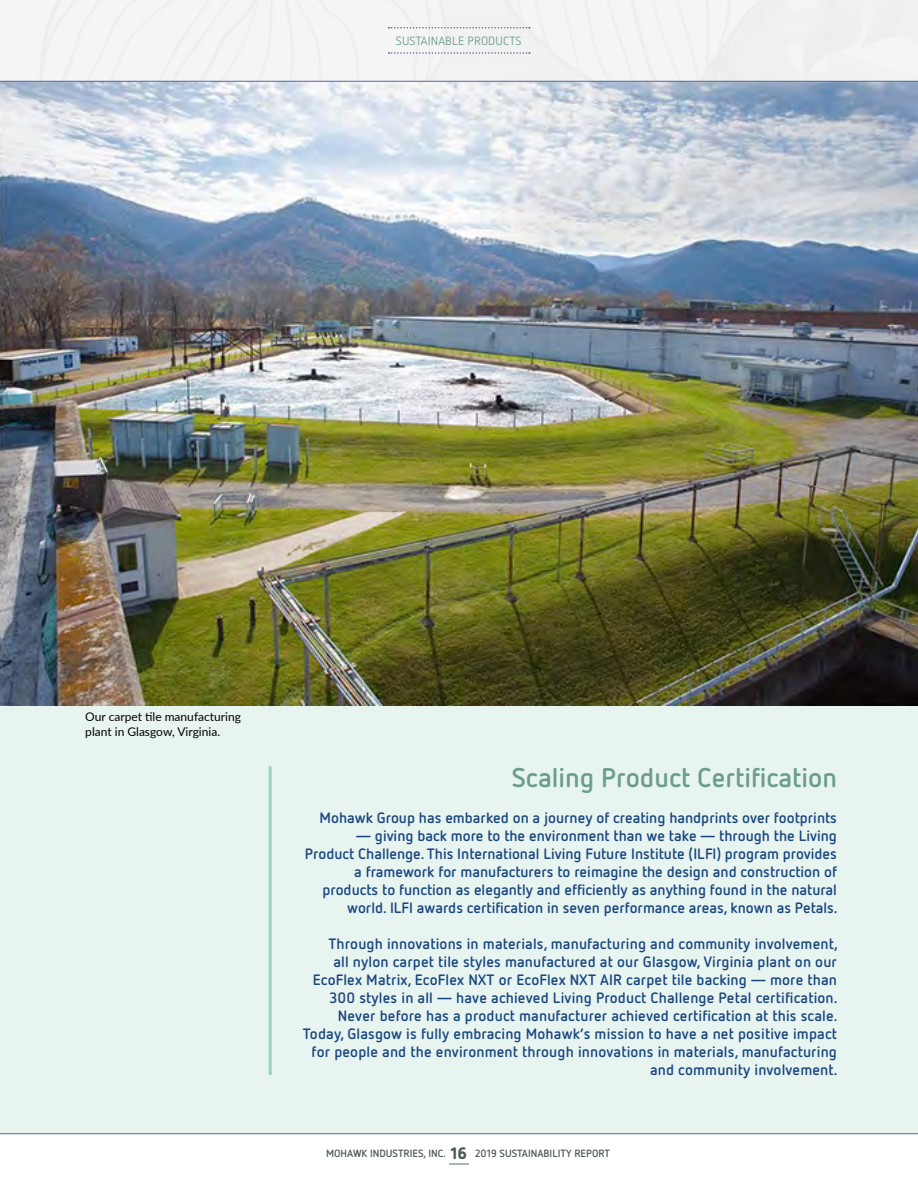
<style>
.page{position:relative;width:918px;height:1188px;background:#fff}
.page>*{position:absolute;margin:0;border:0;box-sizing:border-box;transform-origin:0 0}
.Call_Outs_Headers{font:700 27px "Netto OT";color:#6b9d8c}
.t1{font:900 16.5px "Netto OT";color:#4d5858}
.sidebar_copy{font:700 15px/18px "Netto OT";letter-spacing:.01em;color:#184680;text-align:right}
.subhead{font:12px/14.4px "Lato";color:#000}
.t2{font:12px "Netto OT";letter-spacing:.01em;color:#6b9d8c}
.t3{font:700 10.5px "Netto OT";color:#4d5858}
</style>
<div class="page">
<div style="left:0;top:705px;width:918px;height:429px;background:#e8f4ef"></div>
<div style="left:0;top:0;width:918px;height:394px;background:#f5f5f4"></div>
<img style="left:0;top:82px;width:918px;height:623px">
<hr style="left:269px;top:766px;width:3px;height:309px;background:#96d3be">
<hr style="left:0;top:81px;width:918px;height:1px;background:#556a9d">
<hr style="left:0;top:1133px;width:918px;height:1px;background:#556a9d">
<svg style="left:389px;top:52px;width:141px;height:2px"></svg>
<svg style="left:389px;top:27px;width:141px;height:1px"></svg>
<hr style="left:449px;top:1163px;width:20px;height:2px;background:#a2bcb2">
<p class="t2" style="left:396px;top:33px;width:127px">SUSTAINABLE PRODUCTS</p>
<p class="subhead" style="left:85px;top:709px;width:157px">Our carpet tile manufacturing plant in Glasgow, Virginia.</p>
<p class="Call_Outs_Headers" style="left:512px;top:761px;width:327px">Scaling Product Certification</p>
<p class="sidebar_copy" style="left:320px;top:809px;width:519px">Mohawk Group has embarked on a journey of creating handprints over footprints</p>
<p class="sidebar_copy" style="left:305px;top:827px;width:534px">— giving back more to the environment than we take — through the Living Product Challenge. This International Living Future Institute (ILFI) program provides a framework for manufacturers to reimagine the design and construction of products to function as elegantly and efficiently as anything found in the natural world. ILFI awards certification in seven performance areas, known as Petals.</p>
<p class="sidebar_copy" style="left:303px;top:935px;width:536px">Through innovations in materials, manufacturing and community involvement,<br>all nylon carpet tile styles manufactured at our Glasgow, Virginia plant on our EcoFlex Matrix, EcoFlex NXT or EcoFlex NXT AIR carpet tile backing — more than 300 styles in all — have achieved Living Product Challenge Petal certification.<br>Never before has a product manufacturer achieved certification at this scale.<br>Today, Glasgow is fully embracing Mohawk’s mission to have a net positive impact for people and the environment through innovations in materials, manufacturing and community involvement.</p>
<p class="t1" style="left:450px;top:1142px;width:18px">16</p>
<p class="t3" style="left:326px;top:1147px;width:121px">MOHAWK INDUSTRIES, INC.</p>
<p class="t3" style="left:475px;top:1147px;width:136px">2019 SUSTAINABILITY REPORT</p>
</div>
